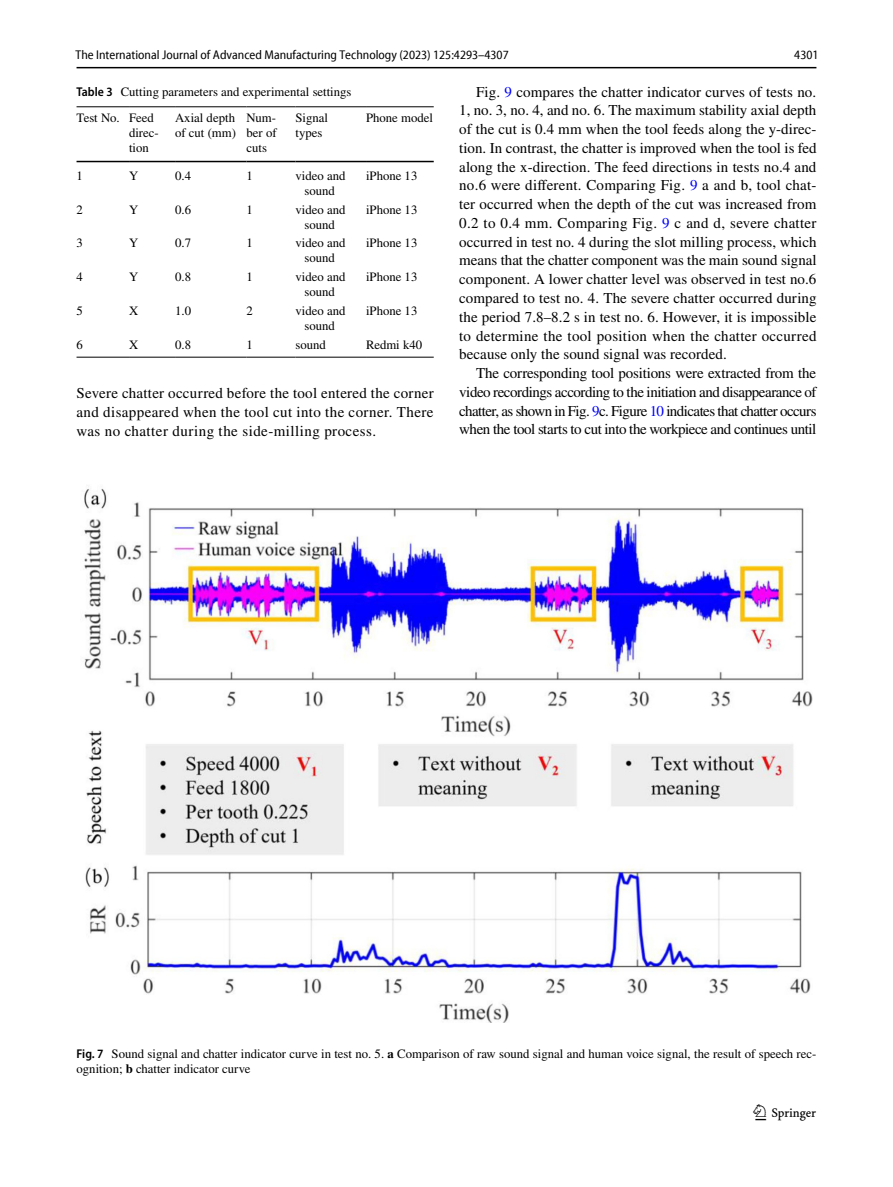
<style>
.page{position:relative;width:893px;height:1187px;background:#fff}
.page>*{position:absolute;margin:0;border:0;box-sizing:border-box;transform-origin:0 0}
.t1{font:22.5px "Springnew Regular 3";color:#000}
.t2{font:15px/18.8px "STIX";letter-spacing:.005em;color:#000;text-align:justify}
.t3{font:12.75px/15px "STIX";color:#000}
.t4{font:semi-condensed 12.75px "Myriad Pro Unic";color:#000}
.t5{font:12.75px "Myriad Pro Unic Semi Condensed 2";color:#000}
.s1{font-family:"Myriad Pro";font-weight:600;font-stretch:semi-condensed}
.s2{color:#00f}
.s3{font-weight:700}
</style>
<div class="page">
<hr style="left:77px;top:67px;width:739px;height:1px;background:#000">
<hr style="left:77px;top:106px;width:52px;height:1px;background:#000">
<hr style="left:77px;top:161px;width:52px;height:1px;background:#000">
<hr style="left:129px;top:106px;width:46px;height:1px;background:#000">
<hr style="left:129px;top:161px;width:46px;height:1px;background:#000">
<hr style="left:175px;top:106px;width:72px;height:1px;background:#000">
<hr style="left:175px;top:161px;width:72px;height:1px;background:#000">
<hr style="left:247px;top:106px;width:49px;height:1px;background:#000">
<hr style="left:247px;top:161px;width:49px;height:1px;background:#000">
<hr style="left:296px;top:106px;width:70px;height:1px;background:#000">
<hr style="left:296px;top:161px;width:70px;height:1px;background:#000">
<hr style="left:366px;top:106px;width:68px;height:1px;background:#000">
<hr style="left:366px;top:161px;width:68px;height:1px;background:#000">
<hr style="left:77px;top:357px;width:52px;height:1px;background:#000">
<hr style="left:129px;top:357px;width:46px;height:1px;background:#000">
<hr style="left:175px;top:357px;width:72px;height:1px;background:#000">
<hr style="left:247px;top:357px;width:49px;height:1px;background:#000">
<hr style="left:296px;top:357px;width:70px;height:1px;background:#000">
<hr style="left:366px;top:357px;width:68px;height:1px;background:#000">
<img style="left:84px;top:488px;width:728px;height:534px">
<p class="t4" style="left:76px;top:50px;width:435px">The International Journal of Advanced Manufacturing Technology (2023) 125:4293–4307</p>
<p class="t5" style="left:794px;top:50px;width:26px">4301</p>
<p class="t3" style="left:77px;top:80px;width:276px;line-height:25.5px"><span class="s1">Table 3</span> Cutting parameters and experimental settings<br>Test No. Feed</p>
<p class="t3" style="left:129px;top:126px;width:31px">direc&shy;tion</p>
<p class="t3" style="left:175px;top:111px;width:62px">Axial depth of cut (mm)</p>
<p class="t3" style="left:247px;top:111px;width:32px;text-align:justify">Num&shy;ber of cuts</p>
<p class="t3" style="left:296px;top:111px;width:34px">Signal types</p>
<p class="t3" style="left:366px;top:111px;width:68px">Phone model</p>
<p class="t3" style="left:77px;top:169px;width:8px">1</p>
<p class="t3" style="left:129px;top:169px;width:11px">Y</p>
<p class="t3" style="left:175px;top:169px;width:17px">0.4</p>
<p class="t3" style="left:247px;top:169px;width:8px">1</p>
<p class="t3" style="left:296px;top:169px;width:51px;text-align:center">video and sound</p>
<p class="t3" style="left:366px;top:169px;width:53px">iPhone 13</p>
<p class="t3" style="left:77px;top:203px;width:8px">2</p>
<p class="t3" style="left:129px;top:203px;width:11px">Y</p>
<p class="t3" style="left:175px;top:203px;width:17px">0.6</p>
<p class="t3" style="left:247px;top:203px;width:8px">1</p>
<p class="t3" style="left:296px;top:203px;width:51px;text-align:center">video and sound</p>
<p class="t3" style="left:366px;top:203px;width:53px">iPhone 13</p>
<p class="t3" style="left:77px;top:236px;width:8px">3</p>
<p class="t3" style="left:129px;top:236px;width:11px">Y</p>
<p class="t3" style="left:175px;top:236px;width:17px">0.7</p>
<p class="t3" style="left:247px;top:236px;width:8px">1</p>
<p class="t3" style="left:296px;top:236px;width:51px;text-align:center">video and sound</p>
<p class="t3" style="left:366px;top:236px;width:53px">iPhone 13</p>
<p class="t3" style="left:77px;top:270px;width:8px">4</p>
<p class="t3" style="left:129px;top:270px;width:11px">Y</p>
<p class="t3" style="left:175px;top:270px;width:17px">0.8</p>
<p class="t3" style="left:247px;top:270px;width:8px">1</p>
<p class="t3" style="left:296px;top:270px;width:51px;text-align:center">video and sound</p>
<p class="t3" style="left:366px;top:270px;width:53px">iPhone 13</p>
<p class="t3" style="left:77px;top:304px;width:8px">5</p>
<p class="t3" style="left:129px;top:304px;width:11px">X</p>
<p class="t3" style="left:175px;top:304px;width:17px">1.0</p>
<p class="t3" style="left:247px;top:304px;width:8px">2</p>
<p class="t3" style="left:296px;top:304px;width:51px;text-align:center">video and sound</p>
<p class="t3" style="left:366px;top:304px;width:53px">iPhone 13</p>
<p class="t3" style="left:77px;top:337px;width:8px">6</p>
<p class="t3" style="left:129px;top:337px;width:11px">X</p>
<p class="t3" style="left:175px;top:337px;width:17px">0.8</p>
<p class="t3" style="left:247px;top:337px;width:8px">1</p>
<p class="t3" style="left:296px;top:337px;width:32px">sound</p>
<p class="t3" style="left:366px;top:337px;width:58px">Redmi k40</p>
<p class="t2" style="left:77px;top:384px;width:359px">Severe chatter occurred before the tool entered the corner and disappeared when the tool cut into the corner. There was no chatter during the side-milling process.</p>
<p class="t2" style="left:459px;top:83px;width:359px;text-indent:17px">Fig. <span class="s2">9</span> compares the chatter indicator curves of tests no.<br>1, no. 3, no. 4, and no. 6. The maximum stability axial depth of the cut is 0.4 mm when the tool feeds along the y-direc&shy;tion. In contrast, the chatter is improved when the tool is fed along the x-direction. The feed directions in tests no.4 and no.6 were different. Comparing Fig. <span class="s2">9</span> a and b, tool chat&shy;ter occurred when the depth of the cut was increased from 0.2 to 0.4 mm. Comparing Fig. <span class="s2">9</span> c and d, severe chatter occurred in test no. 4 during the slot milling process, which means that the chatter component was the main sound signal component. A lower chatter level was observed in test no.6 compared to test no. 4. The severe chatter occurred during the period 7.8–8.2 s in test no. 6. However, it is impossible to determine the tool position when the chatter occurred because only the sound signal was recorded.</p>
<p class="t2" style="left:459px;top:364px;width:359px;text-indent:17px">The corresponding tool positions were extracted from the video recordings according to the initiation and disappearance of chatter, as shown in Fig. <span class="s2">9</span>c. Figure <span class="s2">10</span> indicates that chatter occurs when the tool starts to cut into the workpiece and continues until</p>
<p class="t3" style="left:77px;top:1046px;width:741px"><span class="s1">Fig. 7</span> Sound signal and chatter indicator curve in test no. 5. <span class="s3">a</span> Comparison of raw sound signal and human voice signal, the result of speech rec&shy;ognition; <span class="s3">b</span> chatter indicator curve</p>
<h1 class="t1" style="left:755px;top:1104px;width:62px">1 3</h1>
</div>
